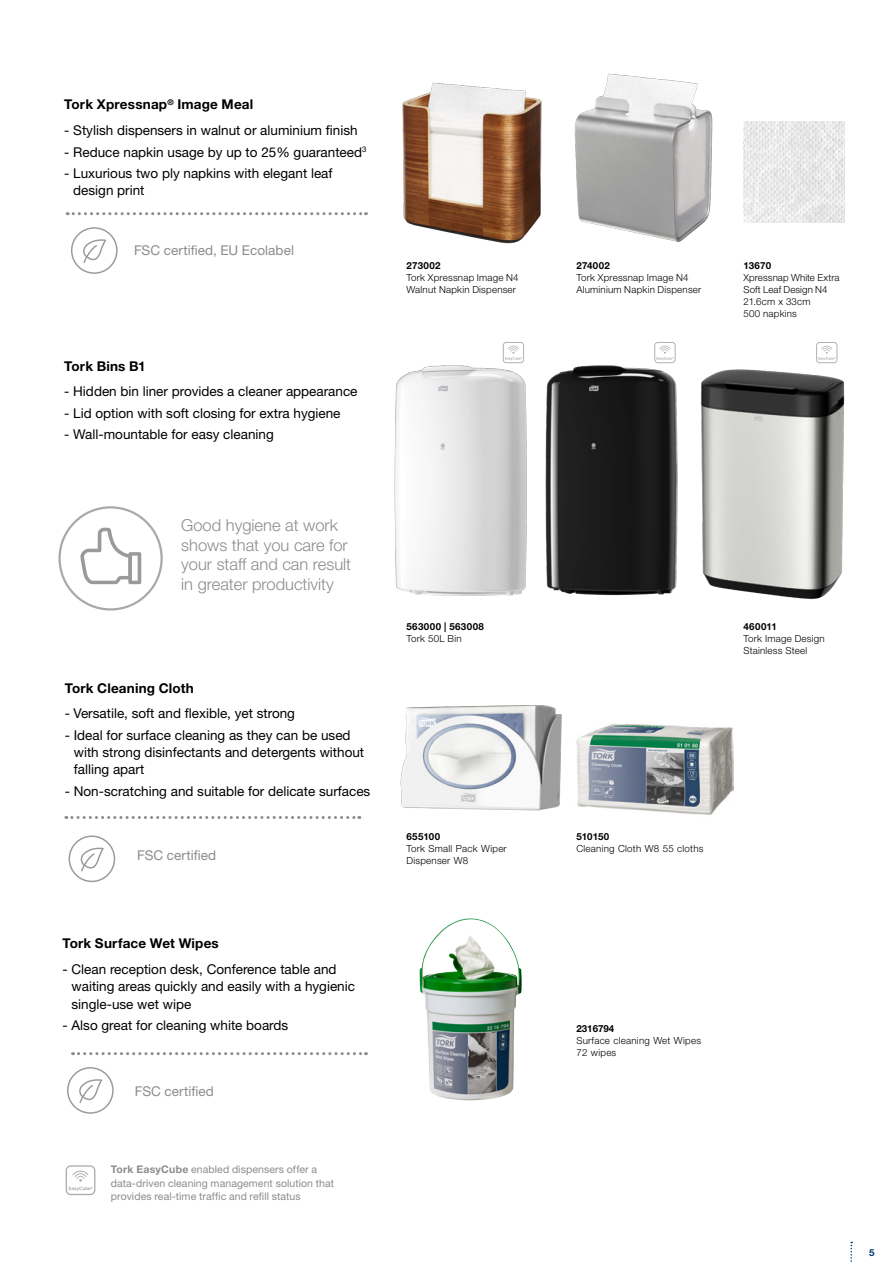
<style>
.page{position:relative;width:893px;height:1263px;background:#fff}
.page>*{position:absolute;margin:0;border:0;box-sizing:border-box;transform-origin:0 0}
.t1{font:300 16.5px/19.5px "Helvetica Neue";color:#8a8c8e}
.t2{font:13.5px/17.2px "Helvetica Neue";color:#000}
.t3{font:700 13.5px "Helvetica Neue";letter-spacing:.015em;color:#000}
.t4{font:13.5px "Helvetica Neue";letter-spacing:.005em;color:#8a8c8e}
.t5{font:10.5px/13.5px "Helvetica Neue";letter-spacing:.01em;color:#8a8c8e}
.t6{font:300 9.75px/12px "Helvetica Neue";letter-spacing:.025em;color:#000}
.t7{font:700 9.75px "Helvetica Neue";letter-spacing:.035em;color:#000}
.t8{font:700 9.75px "Helvetica Neue";color:#000}
.t9{font:700 9.75px "Helvetica Neue";color:#003974}
.s1{font-weight:700}
</style>
<div class="page">
<svg style="left:850px;top:1242px;width:2px;height:20px"></svg>
<svg style="left:73px;top:1052px;width:293px;height:3px"></svg>
<svg style="left:79px;top:1079px;width:23px;height:24px"></svg>
<div style="left:67px;top:1067px;width:47px;height:47px;border:2px solid #000;border-radius:50%"></div>
<img style="left:419px;top:918px;width:103px;height:182px">
<img style="left:402px;top:82px;width:140px;height:162px">
<img style="left:574px;top:73px;width:139px;height:169px">
<img style="left:743px;top:122px;width:101px;height:100px">
<svg style="left:67px;top:212px;width:299px;height:3px"></svg>
<svg style="left:83px;top:239px;width:23px;height:24px"></svg>
<div style="left:71px;top:227px;width:47px;height:47px;border:2px solid #000;border-radius:50%"></div>
<img style="left:394px;top:347px;width:133px;height:249px">
<img style="left:545px;top:363px;width:123px;height:233px">
<img style="left:668px;top:355px;width:177px;height:244px">
<img style="left:588px;top:724px;width:145px;height:91px">
<img style="left:400px;top:705px;width:188px;height:106px">
<svg style="left:66px;top:816px;width:294px;height:3px"></svg>
<svg style="left:81px;top:848px;width:23px;height:23px"></svg>
<div style="left:69px;top:835px;width:46px;height:47px;border:2px solid #000;border-radius:50%"></div>
<svg style="left:66px;top:1165px;width:29px;height:30px"></svg>
<svg style="left:503px;top:342px;width:21px;height:21px"></svg>
<svg style="left:654px;top:342px;width:22px;height:21px"></svg>
<svg style="left:816px;top:342px;width:21px;height:21px"></svg>
<svg style="left:80px;top:528px;width:61px;height:56px"></svg>
<div style="left:58px;top:506px;width:105px;height:104px;border:2px solid #a7a9ac;border-radius:50%"></div>
<p class="t3" style="left:64px;top:96px;width:191px">Tork Xpressnap<sup>®</sup> Image Meal</p>
<p class="t2" style="left:64px;top:121px;width:295px">- Stylish dispensers in walnut or aluminium finish</p>
<p class="t2" style="left:64px;top:143px;width:304px">- Reduce napkin usage by up to 25% guaranteed<sup>3</sup></p>
<p class="t2" style="left:73px;top:164px;width:261px;text-indent:-9px">- Luxurious two ply napkins with elegant leaf design print</p>
<p class="t4" style="left:134px;top:242px;width:162px">FSC certified, EU Ecolabel</p>
<p class="t3" style="left:64px;top:357px;width:83px">Tork Bins B1</p>
<p class="t2" style="left:64px;top:383px;width:295px">- Hidden bin liner provides a cleaner appearance</p>
<p class="t2" style="left:64px;top:404px;width:278px">- Lid option with soft closing for extra hygiene</p>
<p class="t2" style="left:64px;top:426px;width:211px">- Wall-mountable for easy cleaning</p>
<p class="t1" style="left:181px;top:515px;width:171px">Good hygiene at work shows that you care for your staff and can result in greater productivity</p>
<p class="t3" style="left:65px;top:679px;width:131px">Tork Cleaning Cloth</p>
<p class="t2" style="left:65px;top:705px;width:232px">- Versatile, soft and flexible, yet strong</p>
<p class="t2" style="left:74px;top:726px;width:292px;text-indent:-9px">- Ideal for surface cleaning as they can be used with strong disinfectants and detergents without falling apart</p>
<p class="t2" style="left:65px;top:782px;width:307px">- Non-scratching and suitable for delicate surfaces</p>
<p class="t4" style="left:137px;top:847px;width:81px">FSC certified</p>
<p class="t7" style="left:406px;top:259px;width:36px">273002</p>
<p class="t6" style="left:406px;top:271px;width:114px">Tork Xpressnap Image N4<br>Walnut Napkin Dispenser</p>
<p class="t7" style="left:406px;top:621px;width:79px">563000 | 563008</p>
<p class="t6" style="left:406px;top:633px;width:57px">Tork 50L Bin</p>
<p class="t7" style="left:406px;top:830px;width:35px">655100</p>
<p class="t6" style="left:406px;top:842px;width:102px">Tork Small Pack Wiper<br>Dispenser W8</p>
<p class="t7" style="left:576px;top:259px;width:35px">274002</p>
<p class="t6" style="left:576px;top:271px;width:126px">Tork Xpressnap Image N4<br>Aluminium Napkin Dispenser</p>
<p class="t7" style="left:576px;top:830px;width:34px">510150</p>
<p class="t6" style="left:576px;top:842px;width:129px">Cleaning Cloth W8 55 cloths</p>
<p class="t3" style="left:63px;top:935px;width:158px">Tork Surface Wet Wipes</p>
<p class="t2" style="left:72px;top:960px;width:285px;text-indent:-9px">- Clean reception desk, Conference table and waiting areas quickly and easily with a hygienic single-use wet wipe</p>
<p class="t2" style="left:63px;top:1016px;width:227px">- Also great for cleaning white boards</p>
<p class="t8" style="left:576px;top:1022px;width:39px">2316794</p>
<p class="t6" style="left:576px;top:1034px;width:126px">Surface cleaning Wet Wipes<br>72 wipes</p>
<p class="t4" style="left:135px;top:1083px;width:81px">FSC certified</p>
<p class="t5" style="left:111px;top:1163px;width:225px"><span class="s1">Tork EasyCube</span> enabled dispensers offer a data-driven cleaning management solution that provides real-time traffic and refill status</p>
<p class="t7" style="left:743px;top:259px;width:29px">13670</p>
<p class="t6" style="left:743px;top:271px;width:98px">Xpressnap White Extra<br>Soft Leaf Design N4<br>21.6cm x 33cm<br>500 napkins</p>
<p class="t7" style="left:743px;top:621px;width:35px">460011</p>
<p class="t6" style="left:743px;top:633px;width:83px">Tork Image Design<br>Stainless Steel</p>
<p class="t9" style="left:869px;top:1246px;width:7px">5</p>
</div>
